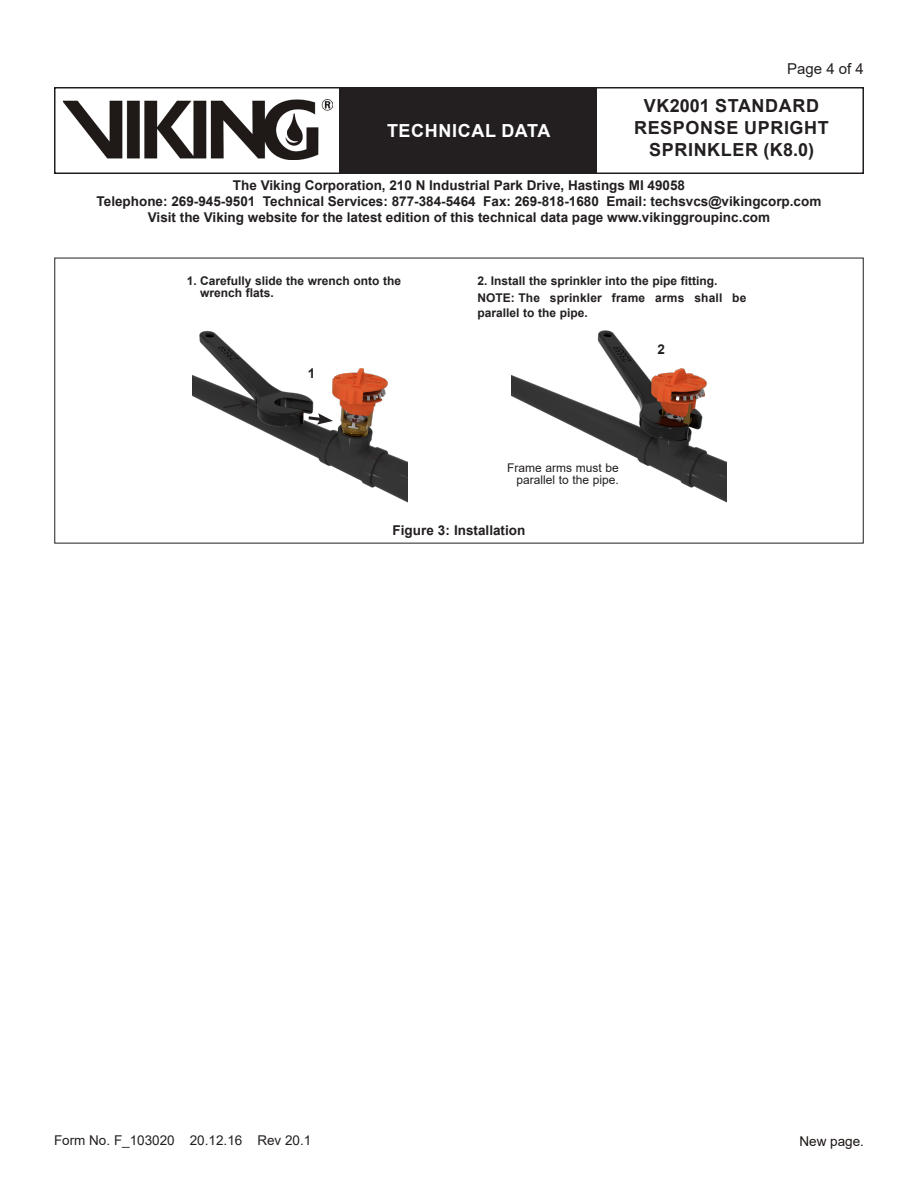
<style>
.page{position:relative;width:918px;height:1188px;background:#fff}
.page>*{position:absolute;margin:0;border:0;box-sizing:border-box;transform-origin:0 0}
.t1{font:700 18px/21.6px "Arial";letter-spacing:.035em;color:#231f20;text-align:center}
.t2{font:700 18px "Arial";letter-spacing:.035em;color:#fff}
.t3{font:15px "Arial";color:#231f20}
.VK_FIG_num{font:700 13.5px/16.2px "Arial";color:#231f20;text-align:center}
.t4{font:13.5px "Arial";color:#231f20}
.t5{font:13.5px "Arial";color:#1b1513}
.VK_LIST_ALPHA_level{font:700 13.5px "Arial";color:#231f20}
.t6{font:700 12px/12px "Arial";color:#231f20}
.VK_body_TechData{font:12px/12px "Arial";color:#231f20;text-align:right}
</style>
<div class="page">
<div style="left:54px;top:87px;width:810px;height:87px;border:2px solid #231f20"></div>
<div style="left:340px;top:88px;width:257px;height:85px;background:#231f20"></div>
<img style="left:63px;top:99px;width:269px;height:60px">
<img style="left:192px;top:330px;width:215px;height:172px">
<img style="left:512px;top:330px;width:215px;height:173px">
<svg style="left:222px;top:401px;width:29px;height:8px"></svg>
<svg style="left:305px;top:413px;width:28px;height:12px"></svg>
<h1 class="t2" style="left:387px;top:118px;width:165px">TECHNICAL DATA</h1>
<p class="t3" style="left:787px;top:59px;width:78px">Page 4 of 4</p>
<h1 class="t1" style="left:634px;top:96px;width:196px">VK2001 STANDARD<br>RESPONSE UPRIGHT<br>SPRINKLER (K8.0)</h1>
<p class="VK_FIG_num" style="left:97px;top:177px;width:726px">The Viking Corporation, 210 N Industrial Park Drive, Hastings MI 49058<br>Telephone: 269-945-9501 Technical Services: 877-384-5464 Fax: 269-818-1680 Email: techsvcs@vikingcorp.com<br>Visit the Viking website for the latest edition of this technical data page www.vikinggroupinc.com</p>
<p class="t6" style="left:200px;top:275px;width:203px;text-indent:-13px">1. Carefully slide the wrench onto the wrench flats.</p>
<p class="t6" style="left:477px;top:275px;width:242px">2. Install the sprinkler into the pipe fitting.</p>
<p class="t6" style="left:477px;top:290px;width:271px;line-height:15px">NOTE: The sprinkler frame arms shall be parallel to the pipe.</p>
<p class="VK_LIST_ALPHA_level" style="left:308px;top:364px;width:9px">1</p>
<p class="VK_LIST_ALPHA_level" style="left:657px;top:340px;width:9px">2</p>
<p class="VK_body_TechData" style="left:507px;top:461px;width:113px">Frame arms must be parallel to the pipe.</p>
<p class="VK_FIG_num" style="left:393px;top:523px;width:134px">Figure 3: Installation</p>
<p class="t4" style="left:54px;top:1131px;width:259px">Form No. F_103020 20.12.16 Rev 20.1</p>
<p class="t5" style="left:799px;top:1132px;width:66px">New page.</p>
</div>
